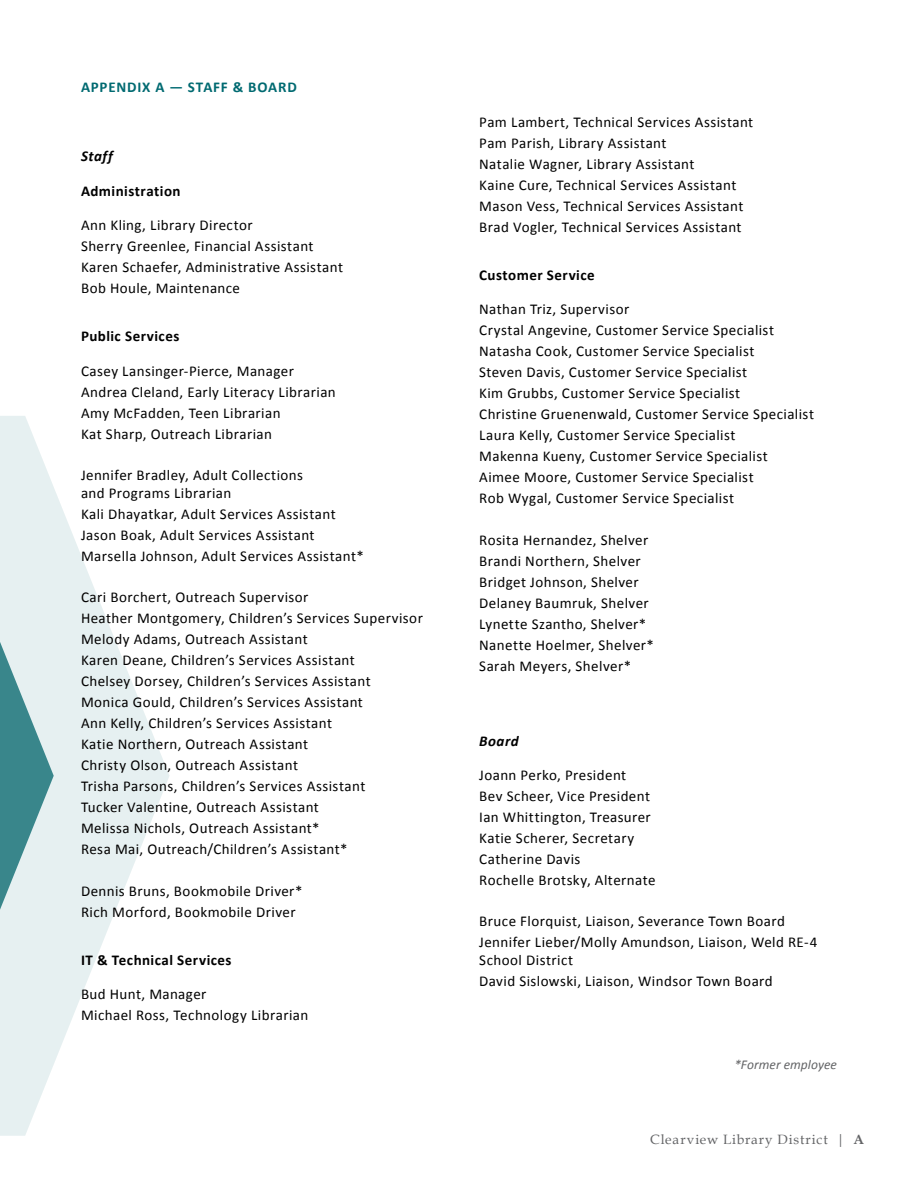
<style>
.page{position:relative;width:918px;height:1188px;background:#fff}
.page>*{position:absolute;margin:0;border:0;box-sizing:border-box;transform-origin:0 0}
.t1{font:15px/21px "Calibri";letter-spacing:.03em;color:#000}
.t2{font:700 15px "Calibri";letter-spacing:.03em;color:#000}
.t3{font:700 15px "Calibri";letter-spacing:.055em;color:#006a71}
.t4{font:italic 700 15px "Calibri";letter-spacing:.03em;color:#000}
.t5{font:13.5px "Book Antiqua";letter-spacing:.06em;color:#636466}
.t6{font:italic 13.5px "Calibri";color:#636466}
.s1{font-weight:700}
</style>
<div class="page">
<svg style="left:0;top:416px;width:170px;height:720px;fill:#e6f0f1"></svg>
<p class="t3" style="left:81px;top:78px;width:217px">APPENDIX A — STAFF &amp; BOARD</p>
<p class="t4" style="left:81px;top:147px;width:33px">Staff</p>
<p class="t2" style="left:81px;top:181px;width:101px">Administration</p>
<p class="t1" style="left:81px;top:214px;width:264px">Ann Kling, Library Director<br>Sherry Greenlee, Financial Assistant Karen Schaefer, Administrative Assistant Bob Houle, Maintenance</p>
<p class="t2" style="left:81px;top:327px;width:100px">Public Services</p>
<p class="t1" style="left:81px;top:360px;width:256px">Casey Lansinger-Pierce, Manager Andrea Cleland, Early Literacy Librarian Amy McFadden, Teen Librarian<br>Kat Sharp, Outreach Librarian</p>
<p class="t1" style="left:81px;top:465px;width:224px;line-height:18px">Jennifer Bradley, Adult Collections and Programs Librarian</p>
<p class="t1" style="left:81px;top:503px;width:284px">Kali Dhayatkar, Adult Services Assistant<br>Jason Boak, Adult Services Assistant<br>Marsella Johnson, Adult Services Assistant*</p>
<p class="t1" style="left:81px;top:586px;width:343px">Cari Borchert, Outreach Supervisor<br>Heather Montgomery, Children’s Services Supervisor Melody Adams, Outreach Assistant<br>Karen Deane, Children’s Services Assistant<br>Chelsey Dorsey, Children’s Services Assistant<br>Monica Gould, Children’s Services Assistant<br>Ann Kelly, Children’s Services Assistant<br>Katie Northern, Outreach Assistant<br>Christy Olson, Outreach Assistant<br>Trisha Parsons, Children’s Services Assistant<br>Tucker Valentine, Outreach Assistant<br>Melissa Nichols, Outreach Assistant*<br>Resa Mai, Outreach/Children’s Assistant*</p>
<p class="t1" style="left:81px;top:879px;width:223px">Dennis Bruns, Bookmobile Driver*<br>Rich Morford, Bookmobile Driver</p>
<p class="t2" style="left:81px;top:950px;width:152px">IT &amp; Technical Services</p>
<p class="t1" style="left:81px;top:983px;width:229px">Bud Hunt, Manager<br>Michael Ross, Technology Librarian</p>
<p class="t1" style="left:479px;top:111px;width:276px">Pam Lambert, Technical Services Assistant Pam Parish, Library Assistant<br>Natalie Wagner, Library Assistant<br>Kaine Cure, Technical Services Assistant Mason Vess, Technical Services Assistant Brad Vogler, Technical Services Assistant</p>
<p class="t2" style="left:479px;top:265px;width:117px">Customer Service</p>
<p class="t1" style="left:479px;top:298px;width:336px">Nathan Triz, Supervisor<br>Crystal Angevine, Customer Service Specialist Natasha Cook, Customer Service Specialist<br>Steven Davis, Customer Service Specialist<br>Kim Grubbs, Customer Service Specialist<br>Christine Gruenenwald, Customer Service Specialist Laura Kelly, Customer Service Specialist<br>Makenna Kueny, Customer Service Specialist<br>Aimee Moore, Customer Service Specialist<br>Rob Wygal, Customer Service Specialist</p>
<p class="t1" style="left:479px;top:528px;width:176px">Rosita Hernandez, Shelver<br>Brandi Northern, Shelver<br>Bridget Johnson, Shelver<br>Delaney Baumruk, Shelver<br>Lynette Szantho, Shelver*<br>Nanette Hoelmer, Shelver*<br>Sarah Meyers, Shelver*</p>
<p class="t4" style="left:479px;top:731px;width:41px">Board</p>
<p class="t1" style="left:479px;top:764px;width:178px">Joann Perko, President<br>Bev Scheer, Vice President<br>Ian Whittington, Treasurer<br>Katie Scherer, Secretary<br>Catherine Davis<br>Rochelle Brotsky, Alternate</p>
<p class="t1" style="left:479px;top:910px;width:340px">Bruce Florquist, Liaison, Severance Town Board<br>Jennifer Lieber/Molly Amundson, Liaison, Weld RE-4</p>
<p class="t1" style="left:479px;top:949px;width:295px">School District<br>David Sislowski, Liaison, Windsor Town Board</p>
<p class="t6" style="left:734px;top:1056px;width:104px">*Former employee</p>
<p class="t5" style="left:650px;top:1131px;width:215px">Clearview Library District | <span class="s1">A</span></p>
</div>
